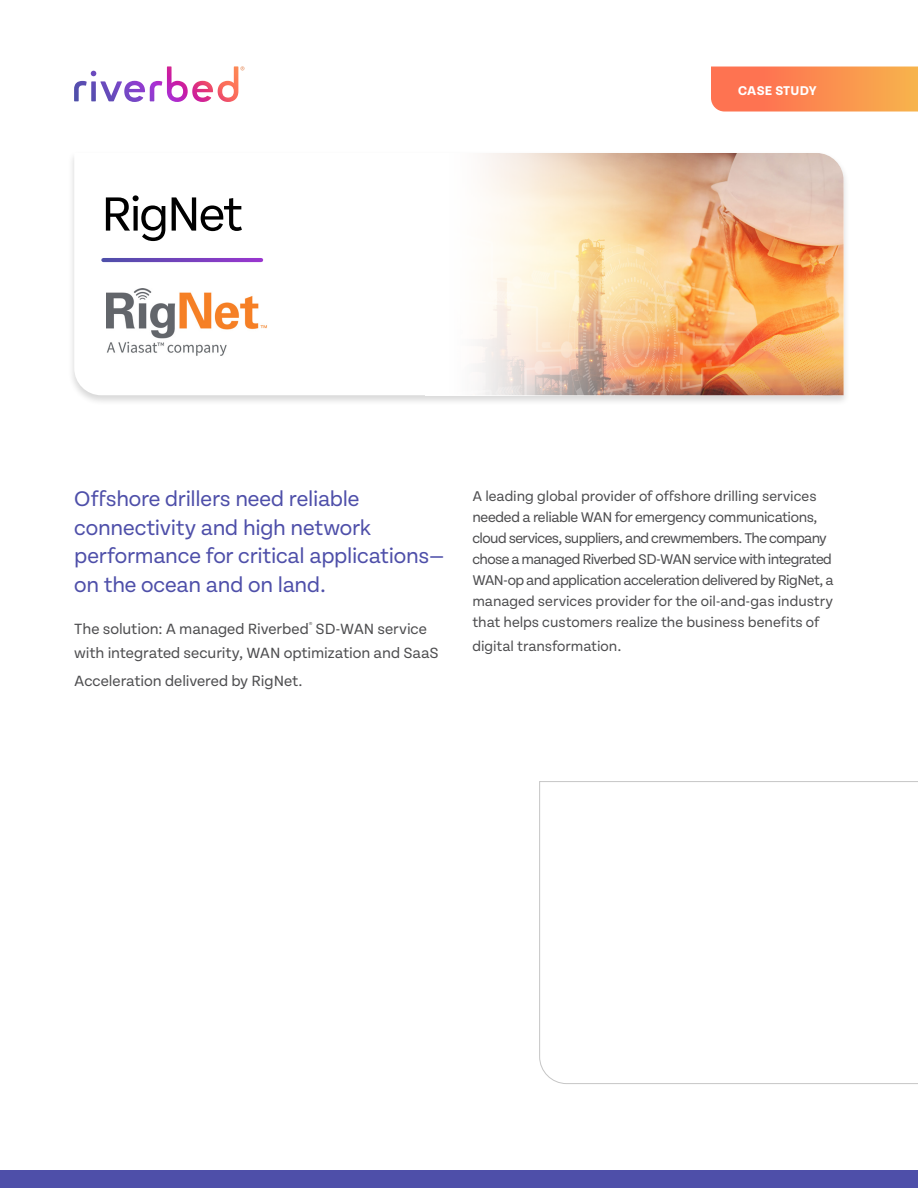
<style>
.page{position:relative;width:918px;height:1188px;background:#fff}
.page>*{position:absolute;margin:0;border:0;box-sizing:border-box;transform-origin:0 0}
.t1{font:51px "Tenon";letter-spacing:-.045em;color:#000}
.t2{font:22.5px/28.5px "Tenon";letter-spacing:-.01em;color:#4e4fa9}
.t3{font:15.75px/24px "Tenon";letter-spacing:-.005em;color:#4d4d4f}
.t4{font:15px/21px "Tenon";letter-spacing:-.025em;color:#4d4d4f}
.t5{font:15px "Tenon";letter-spacing:-.005em;color:#4d4d4f}
.t6{font:700 13.5px "Tenon";letter-spacing:.02em;color:#fff}
.s1{font-size:15.75px}
</style>
<div class="page">
<div style="left:68px;top:151px;width:782px;height:256px;background:#000;opacity:.16"></div>
<svg style="left:74px;top:153px;width:351px;height:242px"></svg>
<img style="left:677px;top:153px;width:167px;height:242px">
<svg style="left:425px;top:153px;width:252px;height:242px"></svg>
<svg style="left:539px;top:781px;width:379px;height:303px"></svg>
<div style="left:0;top:1170px;width:918px;height:18px;background:#4e4fa9"></div>
<svg style="left:711px;top:67px;width:207px;height:45px;background:#fb8d51"></svg>
<svg style="left:74px;top:66px;width:170px;height:36px"></svg>
<svg style="left:103px;top:258px;width:158px;height:4px"></svg>
<img style="left:106px;top:288px;width:162px;height:69px">
<h1 class="t1" style="left:101px;top:187px;width:143px">RigNet</h1>
<p class="t6" style="left:738px;top:83px;width:80px">CASE STUDY</p>
<h2 class="t2" style="left:74px;top:485px;width:371px">Offshore drillers need reliable connectivity and high network performance for critical applications— on the ocean and on land.</h2>
<p class="t3" style="left:74px;top:617px;width:366px">The solution: A managed Riverbed<sup>®</sup> SD-WAN service with integrated security, WAN optimization and SaaS</p>
<p class="t3" style="left:74px;top:669px;width:230px">Acceleration delivered by RigNet.</p>
<p class="t4" style="left:472px;top:486px;width:363px">A leading global provider of offshore drilling services needed a reliable WAN for emergency communications, cloud services, suppliers, and crewmembers. The company chose a managed Riverbed SD-WAN service with integrated WAN-op and application acceleration delivered by RigNet, a managed services provider for the oil-and-gas industry that helps customers realize the business benefits of</p>
<p class="t5" style="left:472px;top:638px;width:151px">digital transformation<span class="s1">.</span></p>
</div>
